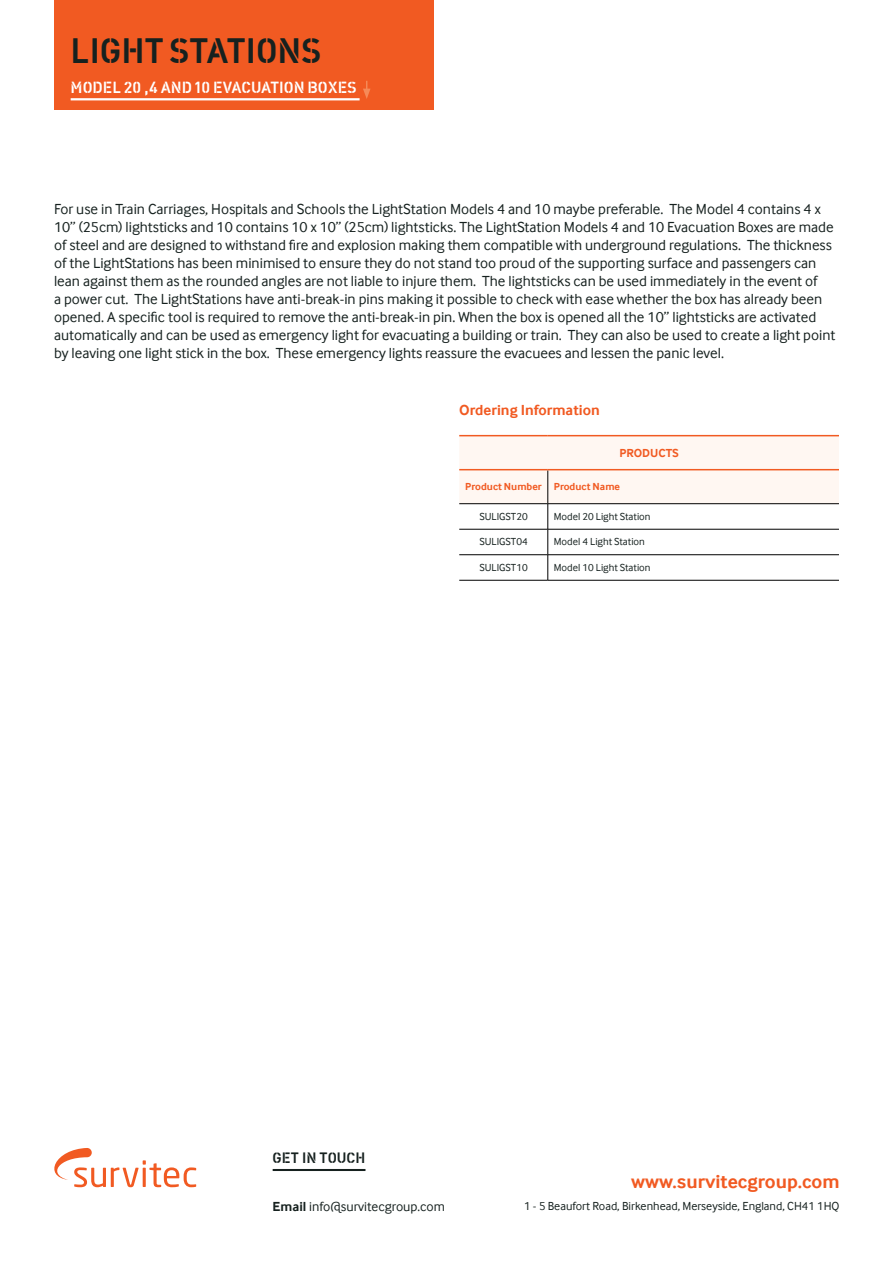
<style>
.page{position:relative;width:893px;height:1263px;background:#fff}
.page>*{position:absolute;margin:0;border:0;box-sizing:border-box;transform-origin:0 0}
.t1{font:36px "Vtg Stencil DIN";color:#16211f}
.t2{font:700 19.5px "Inter Face";color:#f15a22}
.t3{font:16.5px "Vtg Stencil DIN";color:#fff}
.t4{font:15.3px "Vtg Stencil DIN";color:#16211f}
.t5{font:15px/18px "Inter Face";color:#16211f}
.t6{font:700 15px "Inter Face";color:#f15a22}
.t7{font:13.5px "Inter Face";color:#16211f}
.t8{font:12px "Inter Face";color:#16211f}
.t9{font:700 12px "Inter Face";color:#f15a22}
.t10{font:10.5px "Inter Face";color:#16211f}
.t11{font:700 10.5px "Inter Face";color:#f15a22}
.s1{font-weight:700}
</style>
<div class="page">
<div style="left:54px;top:0;width:380px;height:110px;background:#f15a22"></div>
<hr style="left:459px;top:580px;width:89px;height:1px;background:#000">
<hr style="left:548px;top:580px;width:291px;height:1px;background:#000">
<hr style="left:459px;top:435px;width:89px;height:1px;background:#f15a22">
<hr style="left:548px;top:435px;width:291px;height:1px;background:#f15a22">
<svg style="left:459px;top:436px;width:380px;height:144px"></svg>
<hr style="left:548px;top:503px;width:291px;height:1px;background:#000">
<hr style="left:71px;top:98px;width:289px;height:2px;background:#fff">
<svg style="left:363px;top:81px;width:8px;height:18px"></svg>
<hr style="left:273px;top:1169px;width:92px;height:2px;background:#16211f">
<svg style="left:54px;top:1148px;width:142px;height:39px"></svg>
<h1 class="t1" style="left:71px;top:30px;width:252px">LIGHT STATIONS</h1>
<p class="t3" style="left:71px;top:78px;width:287px">MODEL 20 ,4 AND 10 EVACUATION BOXES</p>
<p class="t5" style="left:54px;top:200px;width:783px">For use in Train Carriages, Hospitals and Schools the LightStation Models 4 and 10 maybe preferable. The Model 4 contains 4 x 10” (25cm) lightsticks and 10 contains 10 x 10” (25cm) lightsticks. The LightStation Models 4 and 10 Evacuation Boxes are made of steel and are designed to withstand fire and explosion making them compatible with underground regulations. The thickness of the LightStations has been minimised to ensure they do not stand too proud of the supporting surface and passengers can lean against them as the rounded angles are not liable to injure them. The lightsticks can be used immediately in the event of<br>a power cut. The LightStations have anti-break-in pins making it possible to check with ease whether the box has already been opened. A specific tool is required to remove the anti-break-in pin. When the box is opened all the 10” lightsticks are activated automatically and can be used as emergency light for evacuating a building or train. They can also be used to create a light point by leaving one light stick in the box. These emergency lights reassure the evacuees and lessen the panic level.</p>
<p class="t6" style="left:459px;top:401px;width:142px">Ordering Information</p>
<p class="t9" style="left:619px;top:446px;width:61px">PRODUCTS</p>
<p class="t11" style="left:465px;top:481px;width:156px">Product Number Product Name</p>
<p class="t10" style="left:479px;top:510px;width:50px">SULIGST20</p>
<p class="t10" style="left:554px;top:510px;width:98px">Model 20 Light Station</p>
<p class="t10" style="left:479px;top:536px;width:50px">SULIGST04</p>
<p class="t10" style="left:554px;top:536px;width:93px">Model 4 Light Station</p>
<p class="t10" style="left:479px;top:561px;width:50px">SULIGST10</p>
<p class="t10" style="left:554px;top:561px;width:98px">Model 10 Light Station</p>
<p class="t4" style="left:273px;top:1149px;width:94px">GET IN TOUCH</p>
<p class="t7" style="left:273px;top:1199px;width:174px"><span class="s1">Email</span> info@survitecgroup.com</p>
<h2 class="t2" style="left:631px;top:1170px;width:210px">www.survitecgroup.com</h2>
<p class="t8" style="left:524px;top:1199px;width:317px">1 - 5 Beaufort Road, Birkenhead, Merseyside, England, CH41 1HQ</p>
</div>
